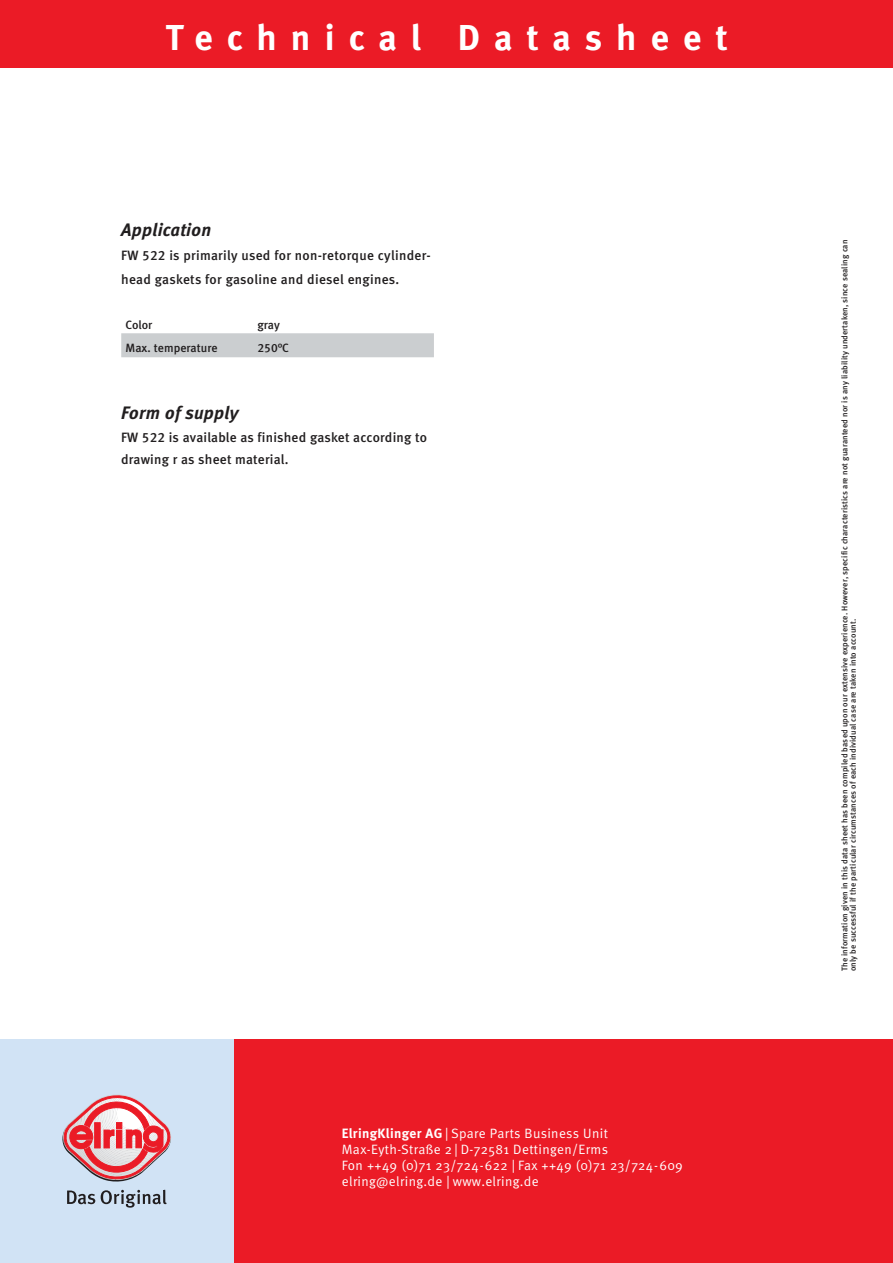
<style>
.page{position:relative;width:893px;height:1263px;background:#fff}
.page>*{position:absolute;margin:0;border:0;box-sizing:border-box;transform-origin:0 0}
.t1{font:36px "Meta Bold LF";letter-spacing:.39em;color:#fff}
.t2{font:italic 18px "Meta Bold LF";letter-spacing:.015em;color:#211e1f}
.t3{font:13.5px/16.2px "Meta Normal";letter-spacing:.03em;color:#fff}
.t4{font:13.5px/24px "Meta Medium LF";letter-spacing:.015em;color:#211e1f}
.t5{font:12px "Meta Medium LF";letter-spacing:.005em;color:#211e1f}
.t6{font:8.25px/8.2px "Meta Medium LF";letter-spacing:.015em;color:#211e1f}
.s1{font-family:"Meta";font-weight:700}
</style>
<div class="page">
<div style="left:234px;top:1040px;width:658px;height:223px;background:#eb1b26"></div>
<div style="left:121px;top:333px;width:313px;height:24px;background:#cbced0"></div>
<div style="left:0;top:0;width:892px;height:68px;background:#eb1b26"></div>
<div style="left:0;top:1040px;width:234px;height:223px;background:#d1e3f5"></div>
<svg style="left:67px;top:1191px;width:28px;height:13px"></svg>
<svg style="left:101px;top:1190px;width:65px;height:18px"></svg>
<svg style="left:62px;top:1094px;width:109px;height:88px"></svg>
<h1 class="t1" style="left:166px;top:25px;width:563px">Technical Datasheet</h1>
<h2 class="t2" style="left:121px;top:224px;width:91px">Application</h2>
<h3 class="t4" style="left:121px;top:245px;width:311px">FW 522 is primarily used for non-retorque cylinder&shy;head gaskets for gasoline and diesel engines.</h3>
<h3 class="t5" style="left:125px;top:321px;width:28px">Color</h3>
<h3 class="t5" style="left:257px;top:321px;width:24px">gray</h3>
<h3 class="t5" style="left:125px;top:343px;width:94px">Max. temperature</h3>
<h3 class="t5" style="left:257px;top:343px;width:33px">250°C</h3>
<h2 class="t2" style="left:121px;top:407px;width:119px">Form of supply</h2>
<h3 class="t4" style="left:121px;top:427px;width:307px;line-height:22.5px">FW 522 is available as finished gasket according to drawing r as sheet material.</h3>
<h3 class="t3" style="left:342px;top:1126px;width:342px"><span class="s1">ElringKlinger AG</span> | Spare Parts Business Unit Max-Eyth-Straße 2 | D-72581 Dettingen/Erms<br>Fon ++49 (0)71 23/724-622 | Fax ++49 (0)71 23/724-609 elring@elring.de | www.elring.de</h3>
<p class="t6" style="left:841px;top:971px;width:733px;rotate:-90deg">The information given in this data sheet has been compiled based upon our extensive experience. However, specific characteristics are not guaranteed nor is any liability undertaken, since sealing can only be successful if the particular circumstances of each individual case are taken into account.</p>
</div>
